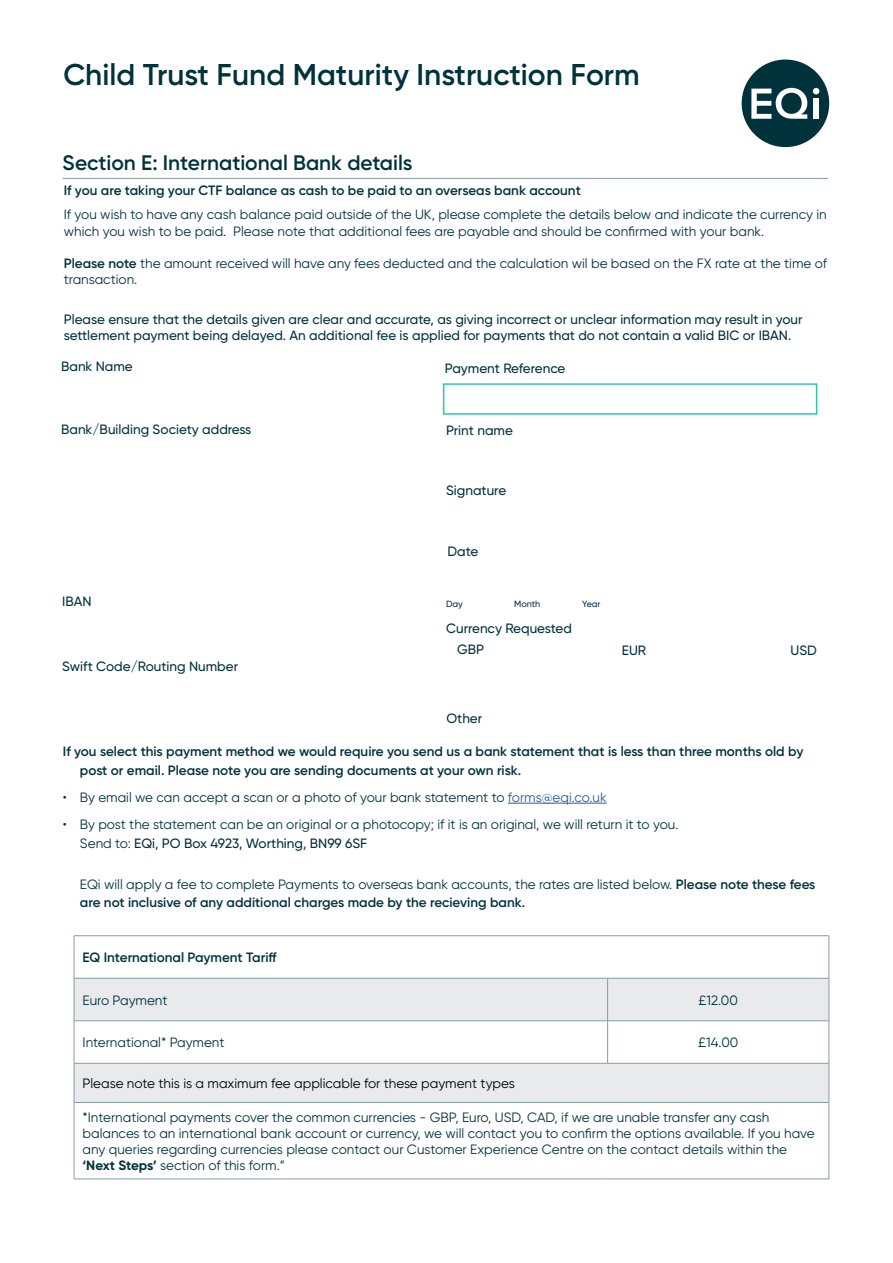
<style>
.page{position:relative;width:893px;height:1263px;background:#fff}
.page>*{position:absolute;margin:0;border:0;box-sizing:border-box;transform-origin:0 0}
.t1{font:600 30px "Gilroy";color:#00323c}
.t2{font:600 21px "Gilroy";color:#00323c}
.t3{font:13.5px/16.2px "Gilroy";color:#00323c}
.t4{font:500 13.5px/16.2px "Gilroy";color:#00323c}
.t5{font:600 13.5px/18.8px "Gilroy";color:#00323c}
.t6{font:13.5px "Gilroy";color:#000}
.t7{font:500 9px "Gilroy";color:#00323c}
.s1{font-weight:600}
.s2{color:#275b9b}
.s3{font-weight:500}
.s4{font-weight:700}
</style>
<div class="page">
<div style="left:742px;top:60px;width:87px;height:87px;background:#00323c;border-radius:50%"></div>
<svg style="left:751px;top:88px;width:56px;height:31px"></svg>
<div style="left:814px;top:98px;width:5px;height:21px;background:#fff"></div>
<svg style="left:813px;top:88px;width:6px;height:6px"></svg>
<hr style="left:63px;top:178px;width:765px;height:1px;background:#869da1">
<div style="left:75px;top:979px;width:754px;height:41px;background:#e8eaec"></div>
<svg style="left:75px;top:1021px;width:754px;height:157px"></svg>
<hr style="left:74px;top:935px;width:534px;height:1px;background:#869da1">
<hr style="left:74px;top:936px;width:1px;height:42px;background:#869da1">
<hr style="left:608px;top:935px;width:221px;height:1px;background:#869da1">
<hr style="left:829px;top:936px;width:1px;height:42px;background:#869da1">
<hr style="left:74px;top:978px;width:534px;height:1px;background:#869da1">
<hr style="left:74px;top:978px;width:1px;height:42px;background:#869da1">
<hr style="left:608px;top:978px;width:221px;height:1px;background:#869da1">
<hr style="left:607px;top:978px;width:1px;height:42px;background:#869da1">
<hr style="left:829px;top:978px;width:1px;height:42px;background:#869da1">
<hr style="left:74px;top:1020px;width:534px;height:1px;background:#869da1">
<hr style="left:74px;top:1021px;width:1px;height:42px;background:#869da1">
<hr style="left:608px;top:1020px;width:221px;height:1px;background:#869da1">
<hr style="left:607px;top:1021px;width:1px;height:42px;background:#869da1">
<hr style="left:829px;top:1021px;width:1px;height:42px;background:#869da1">
<hr style="left:74px;top:1063px;width:534px;height:1px;background:#869da1">
<hr style="left:74px;top:1063px;width:1px;height:39px;background:#869da1">
<hr style="left:608px;top:1063px;width:221px;height:1px;background:#869da1">
<hr style="left:829px;top:1063px;width:1px;height:39px;background:#869da1">
<hr style="left:74px;top:1102px;width:534px;height:1px;background:#869da1">
<hr style="left:74px;top:1103px;width:1px;height:76px;background:#869da1">
<hr style="left:608px;top:1102px;width:221px;height:1px;background:#869da1">
<hr style="left:829px;top:1103px;width:1px;height:76px;background:#869da1">
<hr style="left:74px;top:1178px;width:534px;height:1px;background:#869da1">
<hr style="left:608px;top:1178px;width:221px;height:1px;background:#869da1">
<div style="left:443px;top:383px;width:374px;height:32px;border:2px solid #2bc7a8"></div>
<hr style="left:508px;top:803px;width:99px;height:1px;background:#275b9b">
<h1 class="t1" style="left:63px;top:56px;width:578px">Child Trust Fund Maturity Instruction Form</h1>
<h2 class="t2" style="left:63px;top:149px;width:351px">Section E: International Bank details</h2>
<p class="t5" style="left:64px;top:180px;width:518px">If you are taking your CTF balance as cash to be paid to an overseas bank account</p>
<p class="t3" style="left:64px;top:206px;width:764px">If you wish to have any cash balance paid outside of the UK, please complete the details below and indicate the currency in which you wish to be paid. Please note that additional fees are payable and should be confirmed with your bank.</p>
<p class="t3" style="left:64px;top:255px;width:765px"><span class="s1">Please note</span> the amount received will have any fees deducted and the calculation wil be based on the FX rate at the time of transaction.</p>
<p class="t4" style="left:64px;top:311px;width:740px">Please ensure that the details given are clear and accurate, as giving incorrect or unclear information may result in your settlement payment being delayed. An additional fee is applied for payments that do not contain a valid BIC or IBAN.</p>
<p class="t4" style="left:61px;top:358px;width:73px">Bank Name</p>
<p class="t4" style="left:445px;top:360px;width:122px">Payment Reference</p>
<p class="t4" style="left:61px;top:421px;width:192px">Bank/Building Society address</p>
<p class="t4" style="left:446px;top:422px;width:68px">Print name</p>
<p class="t4" style="left:446px;top:482px;width:62px">Signature</p>
<p class="t4" style="left:448px;top:543px;width:32px">Date</p>
<p class="t4" style="left:62px;top:593px;width:31px">IBAN</p>
<p class="t7" style="left:446px;top:599px;width:18px">Day</p>
<p class="t7" style="left:514px;top:599px;width:28px">Month</p>
<p class="t7" style="left:582px;top:599px;width:20px">Year</p>
<p class="t4" style="left:446px;top:620px;width:127px">Currency Requested</p>
<p class="t4" style="left:457px;top:641px;width:28px">GBP</p>
<p class="t4" style="left:622px;top:642px;width:26px">EUR</p>
<p class="t4" style="left:791px;top:642px;width:28px">USD</p>
<p class="t4" style="left:62px;top:658px;width:177px">Swift Code/Routing Number</p>
<p class="t4" style="left:446px;top:710px;width:37px">Other</p>
<p class="t5" style="left:80px;top:741px;width:725px;text-indent:-17px">If you select this payment method we would require you send us a bank statement that is less than three months old by post or email. Please note you are sending documents at your own risk.</p>
<p class="t3" style="left:63px;top:789px;width:545px">• By email we can accept a scan or a photo of your bank statement to <span class="s2">forms@eqi.co.uk</span></p>
<p class="t3" style="left:80px;top:815px;width:600px;line-height:18.8px;text-indent:-17px">• By post the statement can be an original or a photocopy; if it is an original, we will return it to you.<br>Send to: <span class="s3">EQi, PO Box 4923, Worthing, BN99 6SF</span></p>
<p class="t3" style="left:80px;top:874px;width:737px;line-height:18.8px">EQi will apply a fee to complete Payments to overseas bank accounts, the rates are listed below. <span class="s1">Please note these fees are not inclusive of any additional charges made by the recieving bank.</span></p>
<p class="t5" style="left:83px;top:948px;width:196px">EQ International Payment Tariff</p>
<p class="t3" style="left:83px;top:992px;width:86px">Euro Payment</p>
<p class="t3" style="left:699px;top:992px;width:41px">£12.00</p>
<p class="t3" style="left:83px;top:1034px;width:143px">International* Payment</p>
<p class="t3" style="left:698px;top:1034px;width:42px">£14.00</p>
<p class="t6" style="left:83px;top:1075px;width:434px">Please note this is a maximum fee applicable for these payment types</p>
<p class="t3" style="left:83px;top:1109px;width:734px">*International payments cover the common currencies - GBP, Euro, USD, CAD, if we are unable transfer any cash balances to an international bank account or currency, we will contact you to confirm the options available. If you have any queries regarding currencies please contact our Customer Experience Centre on the contact details within the <span class="s4">‘Next Steps’</span> section of this form.”</p>
</div>
